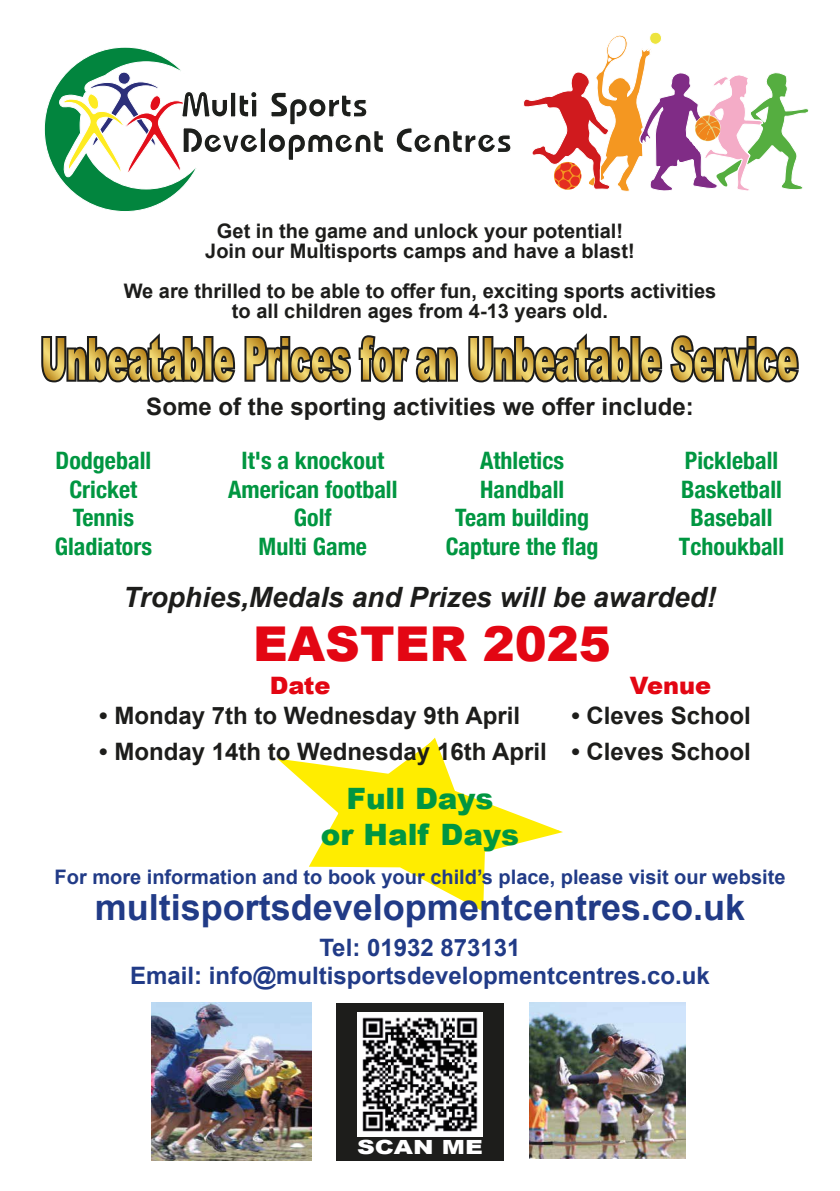
<style>
.page{position:relative;width:840px;height:1191px;background:#fff}
.page>*{position:absolute;margin:0;border:0;box-sizing:border-box;transform-origin:0 0}
.t1{font:900 48px "Arial";color:#e30613}
.t2{font:700 36px "Arial";color:#213b87}
.t3{font:900 29.4px/35.2px "Arial";color:#009641;text-align:center}
.t4{font:italic 700 28px "Arial";color:#1d1d1b}
.t5{font:700 condensed 24px/28.8px "Helvetica Neue";color:#009641;text-align:center}
.t6{font:700 24px "Arial";color:#1d1d1b}
.t7{font:700 24px/28px "Arial";color:#213b87;text-align:center}
.t8{font:900 24px "Arial";color:#e30613}
.t9{font:700 20px/20px "Arial";color:#1d1d1b;text-align:center}
.t10{font:700 20px "Arial";color:#213b87}
.t11{font:900 19.6px "Arial";color:#fff;scale:1.26 1}
</style>
<div class="page">
<div style="left:336px;top:1003px;width:167px;height:158px;background:#1d1d1b"></div>
<img style="left:358px;top:1012px;width:124px;height:124px">
<svg style="left:277px;top:737px;width:286px;height:175px"></svg>
<svg style="left:323px;top:844px;width:156px;height:56px"></svg>
<img style="left:151px;top:1002px;width:160px;height:158px">
<img style="left:529px;top:1002px;width:156px;height:156px">
<svg style="left:523px;top:32px;width:286px;height:160px"></svg>
<svg style="left:41px;top:333px;width:194px;height:49px"></svg>
<svg style="left:244px;top:336px;width:107px;height:46px"></svg>
<svg style="left:358px;top:335px;width:51px;height:47px"></svg>
<svg style="left:415px;top:347px;width:42px;height:35px"></svg>
<svg style="left:468px;top:333px;width:194px;height:49px"></svg>
<svg style="left:670px;top:335px;width:128px;height:47px"></svg>
<svg style="left:44px;top:47px;width:467px;height:165px"></svg>
<p class="t9" style="left:205px;top:221px;width:430px">Get in the game and unlock your potential!<br>Join our Multisports camps and have a blast!</p>
<p class="t9" style="left:124px;top:281px;width:594px">We are thrilled to be able to offer fun, exciting sports activities to all children ages from 4-13 years old.</p>
<p class="t6" style="left:146px;top:391px;width:548px">Some of the sporting activities we offer include:</p>
<p class="t5" style="left:55px;top:444px;width:99px">Dodgeball<br>Cricket<br>Tennis<br>Gladiators</p>
<p class="t5" style="left:228px;top:444px;width:171px">It's a knockout<br>American football<br>Golf<br>Multi Game</p>
<p class="t5" style="left:445px;top:444px;width:154px">Athletics<br>Handball<br>Team building<br>Capture the flag</p>
<p class="t5" style="left:678px;top:444px;width:107px">Pickleball<br>Basketball<br>Baseball<br>Tchoukball</p>
<h3 class="t4" style="left:123px;top:578px;width:594px">Trophies,Medals and Prizes will be awarded!</h3>
<h1 class="t1" style="left:253px;top:609px;width:359px">EASTER 2025</h1>
<p class="t8" style="left:269px;top:668px;width:62px">Date</p>
<p class="t8" style="left:629px;top:668px;width:83px">Venue</p>
<p class="t6" style="left:99px;top:700px;width:422px">• Monday 7th to Wednesday 9th April</p>
<p class="t6" style="left:571px;top:700px;width:181px">• Cleves School</p>
<p class="t6" style="left:99px;top:736px;width:652px">• Monday 14th to Wednesday 16th April • Cleves School</p>
<h3 class="t3" style="left:321px;top:780px;width:199px">Full Days<br>or Half Days</h3>
<p class="t10" style="left:55px;top:863px;width:732px">For more information and to book your child’s place, please visit our website</p>
<h2 class="t2" style="left:95px;top:883px;width:651px">multisportsdevelopmentcentres.co.uk</h2>
<p class="t7" style="left:130px;top:934px;width:581px">Tel: 01932 873131<br>Email: info@multisportsdevelopmentcentres.co.uk</p>
<p class="t11" style="left:357px;top:1132px;width:101px">SCAN ME</p>
</div>
